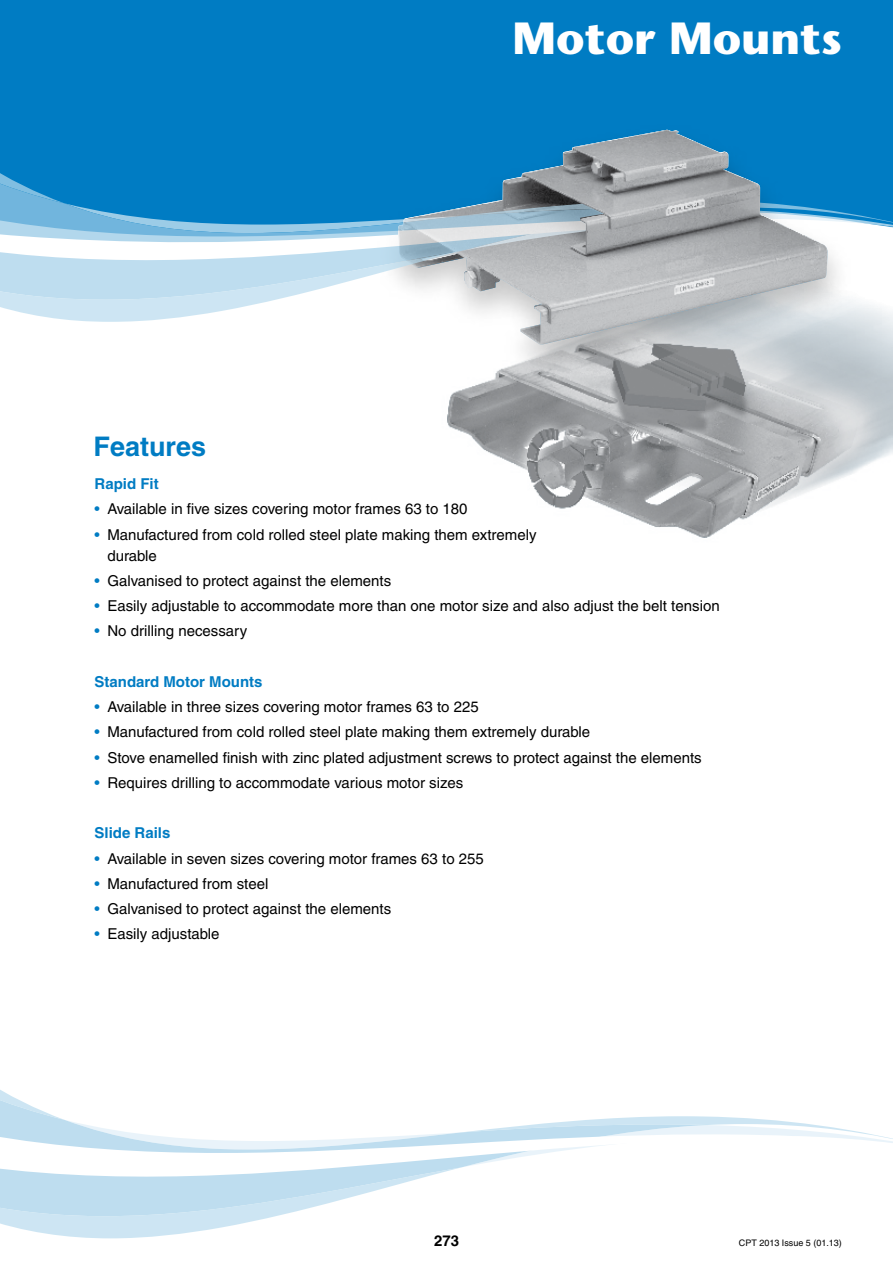
<style>
.page{position:relative;width:893px;height:1263px;background:#fff}
.page>*{position:absolute;margin:0;border:0;box-sizing:border-box;transform-origin:0 0}
.t1{font:700 45px "Stone Sans";color:#fff}
.t2{font:700 27px "Helvetica";color:#007cc3}
.t3{font:15px/21px "Helvetica";color:#000}
.t4{font:700 15px "Helvetica";color:#007cc3}
.t5{font:700 15px "Helvetica";color:#000}
.t6{font:9px "Helvetica";color:#000}
.s1{color:#007cc3}
</style>
<div class="page">
<img style="left:447px;top:322px;width:446px;height:216px">
<svg style="left:0;top:1090px;width:276px;height:148px;fill:#cde5f3"></svg>
<svg style="left:0;top:1092px;width:821px;height:124px"></svg>
<svg style="left:0;top:1126px;width:893px;height:62px"></svg>
<div style="left:0;top:0;width:893px;height:164px;background:#007cc3"></div>
<svg style="left:853px;top:164px;width:40px;height:158px"></svg>
<div style="left:374px;top:121px;width:479px;height:263px;background:#000;opacity:.22"></div>
<img style="left:398px;top:130px;width:430px;height:215px">
<svg style="left:0;top:161px;width:604px;height:161px"></svg>
<svg style="left:0;top:176px;width:604px;height:124px;background:#77b0d1"></svg>
<svg style="left:0;top:203px;width:604px;height:68px"></svg>
<p class="t1" style="left:513px;top:12px;width:331px">Motor Mounts</p>
<p class="t2" style="left:94px;top:430px;width:114px">Features</p>
<p class="t4" style="left:95px;top:475px;width:66px">Rapid Fit</p>
<p class="t3" style="left:95px;top:499px;width:374px"><span class="s1">•</span> Available in five sizes covering motor frames 63 to 180</p>
<p class="t3" style="left:107px;top:524px;width:431px;text-indent:-13px"><span class="s1">•</span> Manufactured from cold rolled steel plate making them extremely durable</p>
<p class="t3" style="left:95px;top:570px;width:298px"><span class="s1">•</span> Galvanised to protect against the elements</p>
<p class="t3" style="left:95px;top:595px;width:627px"><span class="s1">•</span> Easily adjustable to accommodate more than one motor size and also adjust the belt tension</p>
<p class="t3" style="left:95px;top:620px;width:154px"><span class="s1">•</span> No drilling necessary</p>
<p class="t4" style="left:95px;top:672px;width:170px">Standard Motor Mounts</p>
<p class="t3" style="left:95px;top:696px;width:386px"><span class="s1">•</span> Available in three sizes covering motor frames 63 to 225</p>
<p class="t3" style="left:95px;top:721px;width:497px"><span class="s1">•</span> Manufactured from cold rolled steel plate making them extremely durable</p>
<p class="t3" style="left:95px;top:747px;width:609px"><span class="s1">•</span> Stove enamelled finish with zinc plated adjustment screws to protect against the elements</p>
<p class="t3" style="left:95px;top:772px;width:370px"><span class="s1">•</span> Requires drilling to accommodate various motor sizes</p>
<p class="t4" style="left:95px;top:824px;width:77px">Slide Rails</p>
<p class="t3" style="left:95px;top:848px;width:391px"><span class="s1">•</span> Available in seven sizes covering motor frames 63 to 255</p>
<p class="t3" style="left:95px;top:873px;width:175px"><span class="s1">•</span> Manufactured from steel</p>
<p class="t3" style="left:95px;top:898px;width:298px"><span class="s1">•</span> Galvanised to protect against the elements</p>
<p class="t3" style="left:95px;top:923px;width:126px"><span class="s1">•</span> Easily adjustable</p>
<p class="t5" style="left:434px;top:1232px;width:27px">273</p>
<p class="t6" style="left:739px;top:1237px;width:105px">CPT 2013 Issue 5 (01.13)</p>
</div>
